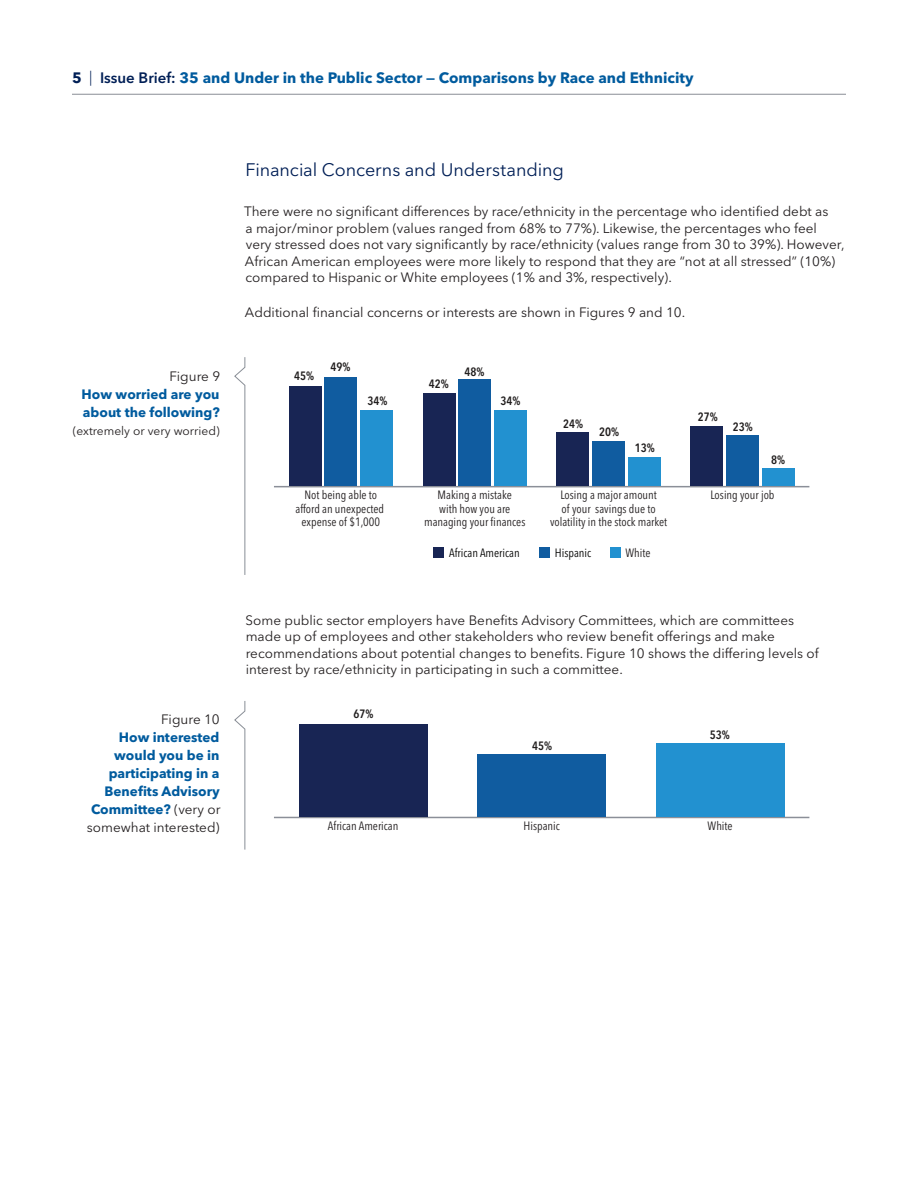
<style>
.page{position:relative;width:918px;height:1188px;background:#fff}
.page>*{position:absolute;margin:0;border:0;box-sizing:border-box;transform-origin:0 0}
.t1{font:18px "Avenir Next LT Pro";letter-spacing:-.005em;color:#001f56}
.t2{font:700 15px "Avenir Next LT Pro";color:#005b9e}
.t3{font:13.5px/16.5px "Avenir Next LT Pro";color:#231f20}
.t4{font:700 13.5px/18px "Avenir Next LT Pro";color:#005b9e}
.t5{font:condensed 12px/13.5px "Avenir Next LT Pro";color:#231f20;text-align:center}
.t6{font:600 condensed 12px "Avenir Next LT Pro";color:#211e1e}
.t7{font:12px "Avenir Next LT Pro";color:#231f20}
.t8{font:condensed 12px "Avenir Next LT Pro";color:#050504}
.s1{color:#001f56}
.s2{font-weight:300;color:#001f56}
.s3{font-weight:600;color:#001f56}
.s4{font-weight:400;color:#231f20}
</style>
<div class="page">
<hr style="left:72px;top:94px;width:774px;height:1px;background:#898e96">
<svg style="left:234px;top:357px;width:12px;height:218px"></svg>
<hr style="left:274px;top:486px;width:535px;height:1px;background:#8b8f98">
<div style="left:361px;top:410px;width:32px;height:76px;background:#2291d0"></div>
<div style="left:494px;top:410px;width:33px;height:76px;background:#2291d0"></div>
<div style="left:628px;top:457px;width:32px;height:29px;background:#2291d0"></div>
<div style="left:762px;top:468px;width:32px;height:18px;background:#2291d0"></div>
<div style="left:325px;top:377px;width:32px;height:109px;background:#105ca0"></div>
<div style="left:459px;top:379px;width:32px;height:107px;background:#105ca0"></div>
<div style="left:593px;top:441px;width:32px;height:45px;background:#105ca0"></div>
<div style="left:726px;top:435px;width:33px;height:51px;background:#105ca0"></div>
<div style="left:289px;top:386px;width:32px;height:100px;background:#182554"></div>
<div style="left:423px;top:393px;width:32px;height:93px;background:#182554"></div>
<div style="left:557px;top:432px;width:32px;height:54px;background:#182554"></div>
<div style="left:691px;top:426px;width:32px;height:60px;background:#182554"></div>
<div style="left:434px;top:547px;width:10px;height:10px;background:#182554"></div>
<div style="left:540px;top:547px;width:10px;height:10px;background:#105ca0"></div>
<div style="left:611px;top:547px;width:10px;height:10px;background:#2291d0"></div>
<svg style="left:234px;top:701px;width:12px;height:149px"></svg>
<hr style="left:274px;top:817px;width:535px;height:1px;background:#8b8f98">
<div style="left:299px;top:724px;width:128px;height:92px;background:#182554"></div>
<div style="left:477px;top:754px;width:129px;height:62px;background:#105ca0"></div>
<div style="left:656px;top:743px;width:128px;height:73px;background:#2291d0"></div>
<p class="t2" style="left:72px;top:69px;width:623px"><span class="s1">5</span> <span class="s2">|</span> <span class="s3">Issue Brief:</span> 35 and Under in the Public Sector — Comparisons by Race and Ethnicity</p>
<p class="t3" style="left:170px;top:368px;width:52px">Figure 9</p>
<p class="t4" style="left:82px;top:385px;width:140px">How worried are you about the following?</p>
<p class="t7" style="left:73px;top:423px;width:148px">(extremely or very worried)</p>
<p class="t3" style="left:161px;top:711px;width:60px">Figure 10</p>
<p class="t4" style="left:87px;top:729px;width:135px;text-align:right">How interested would you be in participating in a<br>Benefits Advisory<br>Committee? <span class="s4">(very or somewhat interested)</span></p>
<h1 class="t1" style="left:245px;top:159px;width:320px">Financial Concerns and Understanding</h1>
<p class="t3" style="left:244px;top:203px;width:602px">There were no significant differences by race/ethnicity in the percentage who identified debt as<br>a major/minor problem (values ranged from 68% to 77%). Likewise, the percentages who feel very stressed does not vary significantly by race/ethnicity (values range from 30 to 39%). However, African American employees were more likely to respond that they are “not at all stressed” (10%) compared to Hispanic or White employees (1% and 3%, respectively).</p>
<p class="t3" style="left:245px;top:304px;width:442px">Additional financial concerns or interests are shown in Figures 9 and 10.</p>
<p class="t6" style="left:294px;top:369px;width:21px">45%</p>
<p class="t6" style="left:331px;top:359px;width:21px">49%</p>
<p class="t6" style="left:429px;top:376px;width:21px">42%</p>
<p class="t6" style="left:464px;top:364px;width:21px">48%</p>
<p class="t6" style="left:367px;top:394px;width:21px">34%</p>
<p class="t6" style="left:500px;top:394px;width:21px">34%</p>
<p class="t6" style="left:563px;top:417px;width:21px">24%</p>
<p class="t6" style="left:599px;top:425px;width:21px">20%</p>
<p class="t6" style="left:698px;top:410px;width:21px">27%</p>
<p class="t6" style="left:733px;top:420px;width:21px">23%</p>
<p class="t6" style="left:635px;top:441px;width:21px">13%</p>
<p class="t6" style="left:771px;top:452px;width:15px">8%</p>
<p class="t5" style="left:296px;top:488px;width:90px">Not being able to afford an unexpected expense of $1,000</p>
<p class="t5" style="left:424px;top:488px;width:103px">Making a mistake<br>with how you are managing your finances</p>
<p class="t5" style="left:560px;top:488px;width:98px">Losing a major amount</p>
<p class="t5" style="left:710px;top:488px;width:66px">Losing your job</p>
<p class="t5" style="left:550px;top:502px;width:119px">of your savings due to volatility in the stock market</p>
<p class="t8" style="left:449px;top:545px;width:72px">African American</p>
<p class="t8" style="left:555px;top:545px;width:38px">Hispanic</p>
<p class="t5" style="left:626px;top:546px;width:27px">White</p>
<p class="t3" style="left:246px;top:612px;width:575px">Some public sector employers have Benefits Advisory Committees, which are committees made up of employees and other stakeholders who review benefit offerings and make recommendations about potential changes to benefits. Figure 10 shows the differing levels of interest by race/ethnicity in participating in such a committee.</p>
<p class="t6" style="left:353px;top:707px;width:21px">67%</p>
<p class="t6" style="left:532px;top:739px;width:21px">45%</p>
<p class="t6" style="left:710px;top:728px;width:21px">53%</p>
<p class="t5" style="left:328px;top:819px;width:72px">African American</p>
<p class="t5" style="left:524px;top:819px;width:38px">Hispanic</p>
<p class="t5" style="left:708px;top:819px;width:27px">White</p>
</div>
